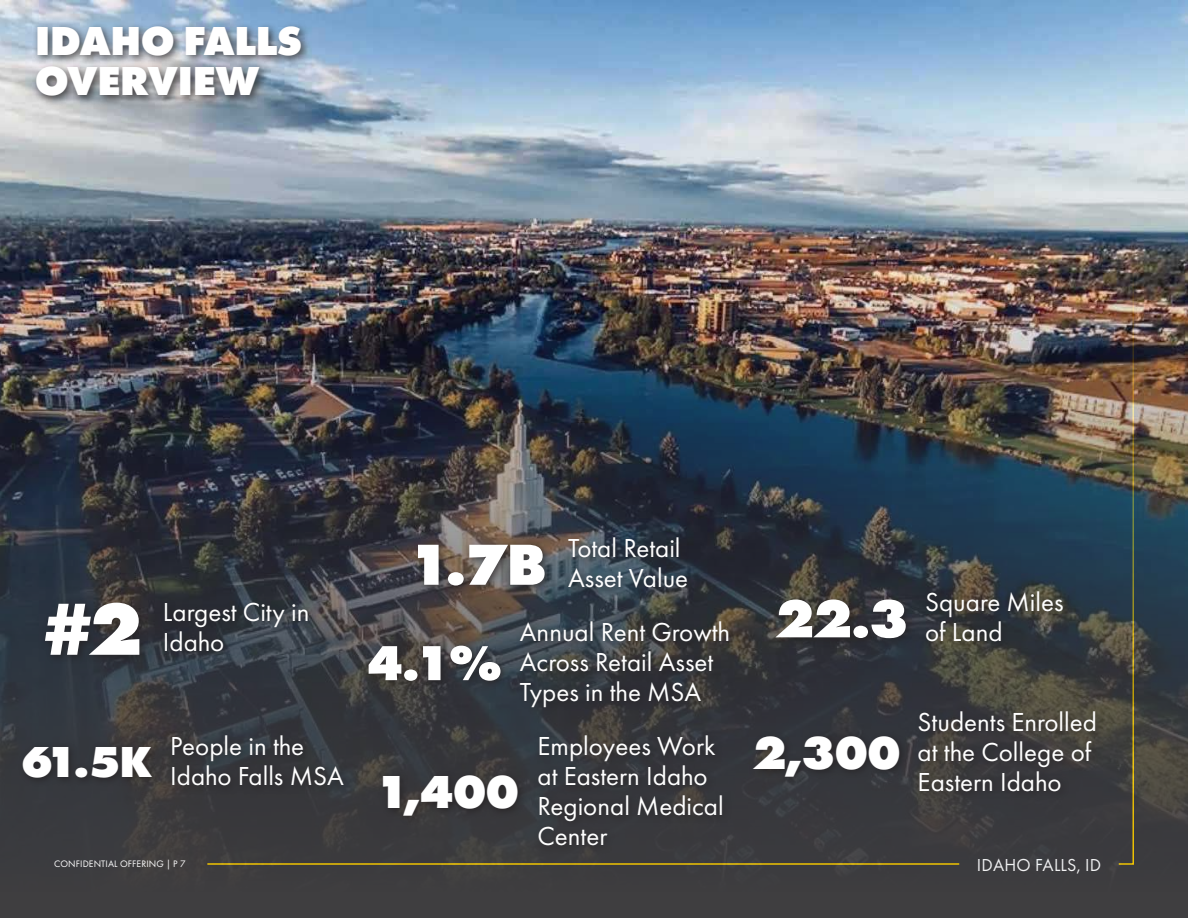
<style>
.page{position:relative;width:1188px;height:918px;background:#fff}
.page>*{position:absolute;margin:0;border:0;box-sizing:border-box;transform-origin:0 0}
.t1{font:800 76.5px "Futura PT";color:#fff}
.t2{font:800 60px "Futura PT";color:#fff}
.t3{font:800 55.5px "Futura PT";color:#fff}
.t4{font:800 51px "Futura PT";color:#fff}
.t5{font:800 48px "Futura PT";letter-spacing:-.025em;color:#fff}
.t6{font:800 42px/40.5px "Futura PT";letter-spacing:-.015em;color:#fff}
.t7{font:27px/30px "Futura PT";color:#fff}
.t8{font:18px "Futura PT";letter-spacing:.01em;color:#fff}
.t9{font:9.75px "Futura PT";letter-spacing:.01em;color:#fff}
</style>
<div class="page">
<img style="left:0;top:0;width:1188px;height:918px">
<div style="left:533px;top:730px;width:199px;height:125px;background:#35363b"></div>
<div style="left:378px;top:770px;width:149px;height:55px;background:#231f20;opacity:.75"></div>
<div style="left:564px;top:533px;width:132px;height:64px;background:#231f20;opacity:.75"></div>
<div style="left:412px;top:540px;width:142px;height:55px;background:#231f20;opacity:.75"></div>
<div style="left:516px;top:617px;width:222px;height:99px;background:#231f20;opacity:.75"></div>
<div style="left:363px;top:640px;width:147px;height:50px;background:#231f20;opacity:.75"></div>
<div style="left:160px;top:597px;width:158px;height:64px;background:#231f20;opacity:.75"></div>
<div style="left:40px;top:597px;width:109px;height:67px;background:#231f20;opacity:.75"></div>
<div style="left:167px;top:731px;width:185px;height:64px;background:#231f20;opacity:.75"></div>
<div style="left:17px;top:741px;width:144px;height:46px;background:#231f20;opacity:.75"></div>
<div style="left:914px;top:706px;width:191px;height:95px;background:#231f20;opacity:.75"></div>
<div style="left:749px;top:731px;width:160px;height:55px;background:#231f20;opacity:.75"></div>
<div style="left:772px;top:594px;width:143px;height:53px;background:#231f20;opacity:.75"></div>
<div style="left:921px;top:587px;width:151px;height:65px;background:#231f20;opacity:.75"></div>
<div style="left:31px;top:21px;width:281px;height:86px;background:#231f20;opacity:.75"></div>
<h3 class="t6" style="left:35px;top:20px;width:269px">IDAHO FALLS<br>OVERVIEW</h3>
<h1 class="t1" style="left:45px;top:580px;width:100px">#2</h1>
<p class="t7" style="left:163px;top:597px;width:148px">Largest City in</p>
<p class="t7" style="left:163px;top:627px;width:63px">Idaho</p>
<p class="t7" style="left:22px;top:731px;width:324px;text-indent:148px">People in the<br><sup>61.5K</sup> Idaho Falls MSA</p>
<p class="t9" style="left:54px;top:858px;width:133px">CONFIDENTIAL OFFERING | P 7</p>
<p class="t7" style="left:568px;top:533px;width:114px">Total Retail</p>
<h2 class="t2" style="left:408px;top:526px;width:140px">1.7B</h2>
<p class="t7" style="left:520px;top:551px;width:212px;line-height:53.7px;text-align:center">Asset Value<br>Annual Rent Growth</p>
<p class="t7" style="left:520px;top:647px;width:195px">Across Retail Asset<br>Types in the MSA</p>
<h3 class="t4" style="left:367px;top:631px;width:136px">4.1%</h3>
<h3 class="t5" style="left:375px;top:761px;width:146px">1,400</h3>
<p class="t7" style="left:538px;top:731px;width:188px">Employees Work at Eastern Idaho<br>Regional Medical<br>Center</p>
<h3 class="t3" style="left:775px;top:583px;width:135px">22.3</h3>
<p class="t7" style="left:925px;top:587px;width:140px">Square Miles of Land</p>
<h3 class="t5" style="left:753px;top:722px;width:150px">2,300</h3>
<p class="t7" style="left:918px;top:706px;width:181px">Students Enrolled at the College of<br>Eastern Idaho</p>
<p class="t8" style="left:977px;top:854px;width:126px">IDAHO FALLS, ID</p>
</div>
